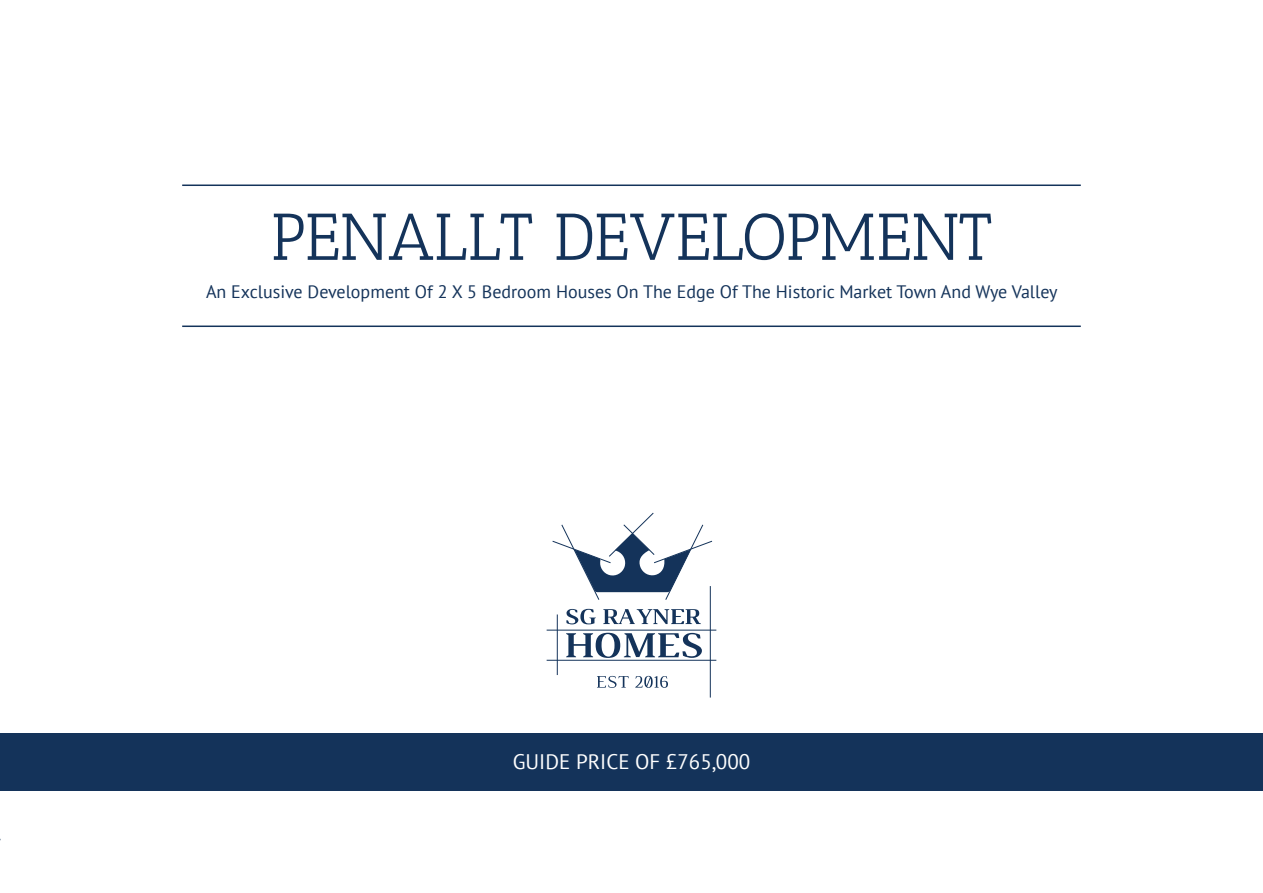
<style>
.page{position:relative;width:1263px;height:893px;background:#fff}
.page>*{position:absolute;margin:0;border:0;box-sizing:border-box;transform-origin:0 0}
.t1{font:66px "Antic Slab";letter-spacing:-.02em;color:#14335a}
.t2{font:21px "PT Sans";color:#fff}
.t3{font:18px "PT Sans";color:#14335a}
</style>
<div class="page">
<div style="left:0;top:734px;width:1263px;height:56px;background:#14335a"></div>
<svg style="left:552px;top:512px;width:160px;height:88px"></svg>
<svg style="left:566px;top:609px;width:30px;height:15px"></svg>
<svg style="left:603px;top:609px;width:98px;height:15px"></svg>
<svg style="left:566px;top:633px;width:136px;height:25px"></svg>
<svg style="left:597px;top:676px;width:32px;height:12px"></svg>
<svg style="left:635px;top:676px;width:33px;height:12px"></svg>
<hr style="left:547px;top:630px;width:169px;height:1px;background:#14335a">
<hr style="left:547px;top:660px;width:169px;height:1px;background:#14335a">
<hr style="left:557px;top:614px;width:1px;height:61px;background:#14335a">
<hr style="left:710px;top:586px;width:1px;height:112px;background:#14335a">
<hr style="left:182px;top:326px;width:899px;height:1px;background:#14335a">
<hr style="left:182px;top:184px;width:899px;height:2px;background:#14335a">
<h1 class="t1" style="left:270px;top:198px;width:724px">PENALLT DEVELOPMENT</h1>
<p class="t3" style="left:206px;top:280px;width:853px">An Exclusive Development Of 2 X 5 Bedroom Houses On The Edge Of The Historic Market Town And Wye Valley</p>
<p class="t2" style="left:513px;top:748px;width:239px">GUIDE PRICE OF £765,000</p>
</div>
